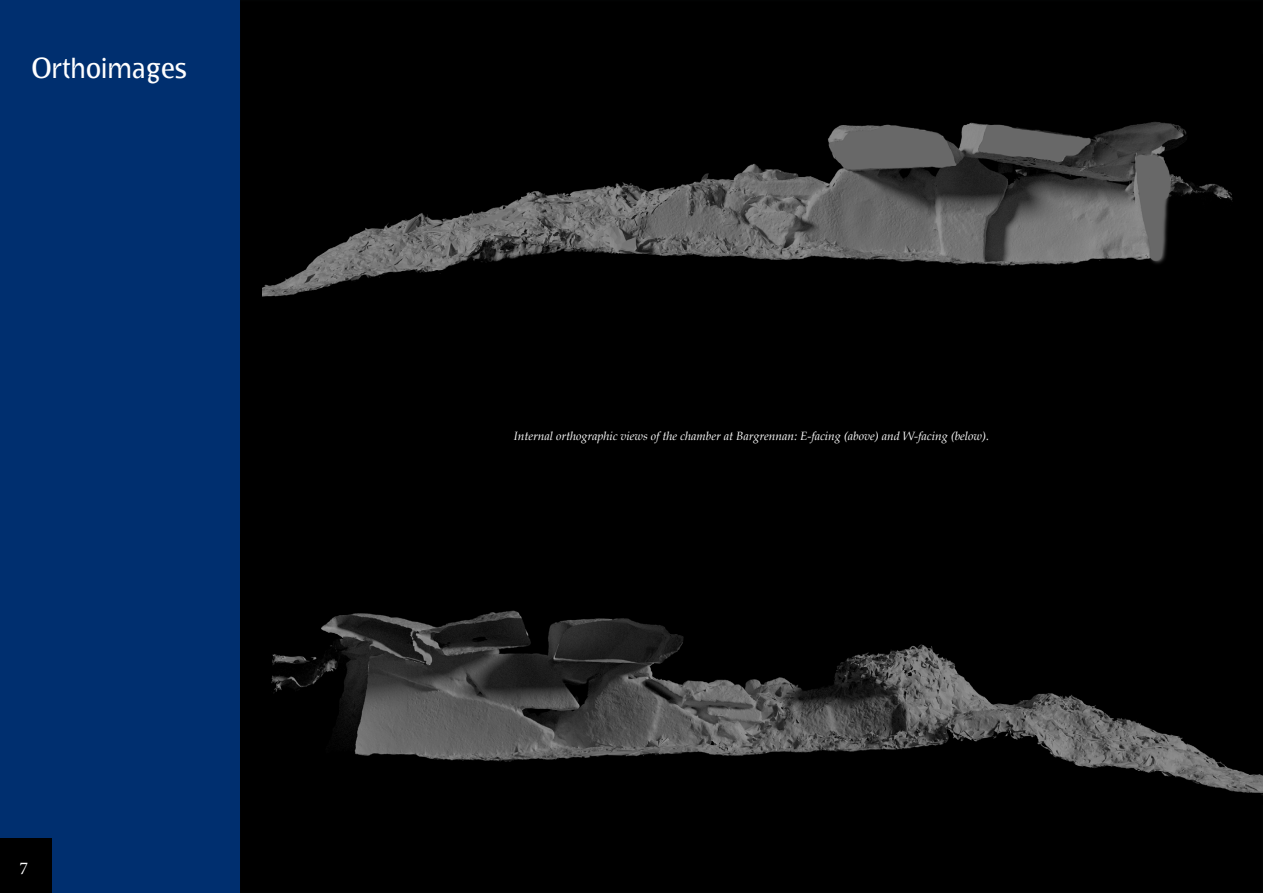
<style>
.page{position:relative;width:1263px;height:893px;background:#fff}
.page>*{position:absolute;margin:0;border:0;box-sizing:border-box;transform-origin:0 0}
.t1{font:27px "Bradlo Sans";color:#fff}
.t2{font:18px "Minion Pro";color:#fff}
.t3{font:italic 12px "Book Antiqua";color:#fff}
</style>
<div class="page">
<div style="left:203px;top:1px;width:1059px;height:891px;background:#000"></div>
<div style="left:0;top:0;width:240px;height:893px;background:#002f6f"></div>
<div style="left:0;top:839px;width:51px;height:54px;background:#000"></div>
<img style="left:262px;top:54px;width:1001px;height:287px">
<img style="left:271px;top:534px;width:992px;height:270px">
<div style="left:1px;top:21px;width:238px;height:106px;background:#002f6f"></div>
<div style="left:0;top:20px;width:240px;height:108px;border:2px solid #002f6f"></div>
<h1 class="t1" style="left:31px;top:54px;width:157px">Orthoimages</h1>
<h2 class="t2" style="left:20px;top:856px;width:10px">7</h2>
<p class="t3" style="left:514px;top:428px;width:477px">Internal orthographic views of the chamber at Bargrennan: E-facing (above) and W-facing (below).</p>
</div>
